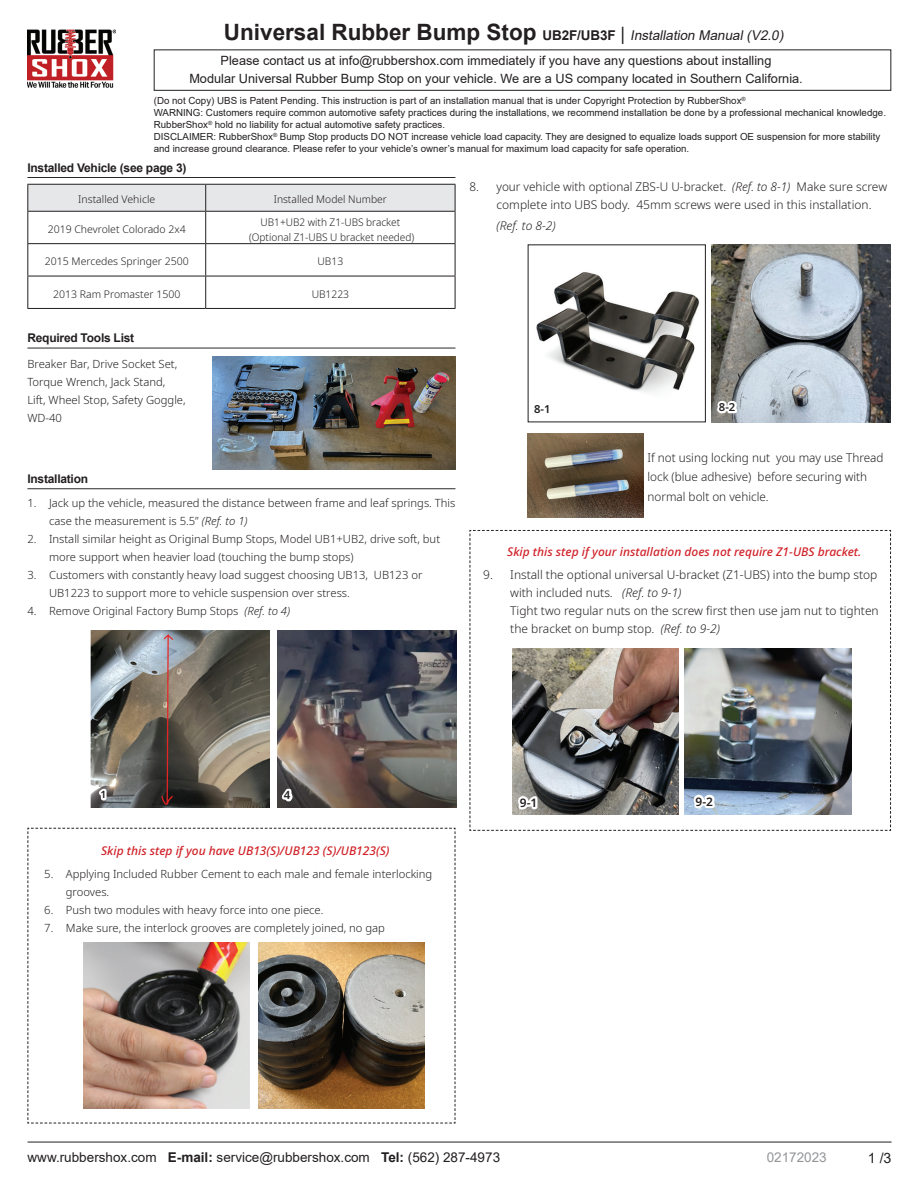
<style>
.page{position:relative;width:918px;height:1188px;background:#fff}
.page>*{position:absolute;margin:0;border:0;box-sizing:border-box;transform-origin:0 0}
.t1{font:14.25px "Arial";color:#231f20}
.t2{font:13.5px "Arial";color:#231f20}
.t3{font:italic 13.5px "Arial";color:#231f20}
.t4{font:13.5px "Arial";color:#939598}
.t5{font:12.75px/18px "Arial";color:#231f20;text-align:center}
.t6{font:300 12px/18px "Noto Sans";color:#231f20}
.t7{font:italic 500 12px "Noto Sans";color:#d1232a}
.t8{font:700 12px "Arial";letter-spacing:-.02em;color:#231f20}
.t9{font:italic 300 12px "Noto Sans";color:#231f20}
.t10{font:600 12px "Noto Sans";color:#231f20}
.t11{font:600 11.55px "Noto Sans";color:#231f20}
.t12{font:300 11.25px/18px "Noto Sans";color:#231f20}
.t13{font:600 11.25px "Noto Sans";color:#231f20}
.t14{font:300 10.5px "Noto Sans";color:#231f20}
.t15{font:300 10.5px/15px "Noto Sans";color:#231f20;text-align:center;scale:.96 1}
.t16{font:600 10.2px "Noto Sans";color:#231f20}
.t17{font:9.75px/12px "Arial";color:#231f20}
.s1{font-weight:700;font-style:normal;font-size:22.5px}
.s2{font-weight:700;font-style:normal}
.s3{font-style:normal;font-size:18px}
.s4{font-style:italic}
.s5{font-weight:700}
</style>
<div class="page">
<hr style="left:28px;top:1142px;width:864px;height:1px;background:#231f20">
<div style="left:154px;top:49px;width:737px;height:42px;border:1px solid #231f20"></div>
<img style="left:27px;top:29px;width:89px;height:59px">
<img style="left:213px;top:357px;width:242px;height:112px">
<hr style="left:27px;top:177px;width:428px;height:1px;background:#2b292a">
<hr style="left:27px;top:348px;width:428px;height:1px;background:#2b292a">
<hr style="left:27px;top:488px;width:428px;height:1px;background:#2b292a">
<hr style="left:27px;top:212px;width:1px;height:31px;background:#231f20">
<hr style="left:205px;top:212px;width:1px;height:31px;background:#231f20">
<hr style="left:455px;top:212px;width:1px;height:31px;background:#231f20">
<hr style="left:27px;top:243px;width:179px;height:1px;background:#231f20">
<hr style="left:27px;top:244px;width:1px;height:32px;background:#231f20">
<hr style="left:206px;top:243px;width:249px;height:1px;background:#231f20">
<hr style="left:205px;top:244px;width:1px;height:32px;background:#231f20">
<hr style="left:455px;top:244px;width:1px;height:32px;background:#231f20">
<hr style="left:27px;top:276px;width:179px;height:1px;background:#231f20">
<hr style="left:27px;top:276px;width:1px;height:32px;background:#231f20">
<hr style="left:206px;top:276px;width:249px;height:1px;background:#231f20">
<hr style="left:205px;top:276px;width:1px;height:32px;background:#231f20">
<hr style="left:455px;top:276px;width:1px;height:32px;background:#231f20">
<hr style="left:27px;top:308px;width:179px;height:1px;background:#231f20">
<hr style="left:206px;top:308px;width:249px;height:1px;background:#231f20">
<svg style="left:27px;top:184px;width:429px;height:27px;background:#dddee0"></svg>
<hr style="left:27px;top:211px;width:179px;height:1px;background:#231f20">
<hr style="left:206px;top:211px;width:249px;height:1px;background:#231f20">
<img style="left:90px;top:630px;width:180px;height:178px">
<img style="left:277px;top:630px;width:180px;height:178px">
<svg style="left:95px;top:786px;width:14px;height:17px"></svg>
<svg style="left:279px;top:787px;width:16px;height:17px"></svg>
<svg style="left:27px;top:827px;width:429px;height:297px"></svg>
<img style="left:536px;top:272px;width:163px;height:120px">
<img style="left:711px;top:245px;width:180px;height:177px">
<svg style="left:714px;top:397px;width:26px;height:20px"></svg>
<img style="left:528px;top:433px;width:115px;height:84px">
<img style="left:469px;top:530px;width:422px;height:301px">
<p class="t3" style="left:224px;top:26px;width:564px"><span class="s1">Universal Rubber Bump Stop</span> <span class="s2">UB2F/UB3F</span> <span class="s3">|</span> Installation Manual(V2.0)</p>
<p class="t5" style="left:189px;top:51px;width:615px">Please contact us at info@rubbershox.com immediately if you have any questions about installing<br>Modular Universal Rubber Bump Stop on your vehicle. We are a US company located in Southern California.</p>
<p class="t17" style="left:154px;top:94px;width:734px">(Do not Copy) UBS is Patent Pending. This instruction is part of an installation manual that is under Copyright Protection by RubberShox<sup>®<br></sup>WARNING: Customers require common automotive safety practices during the installations, we recommend installation be done by a professional mechanical knowledge.<br>RubberShox<sup>®</sup> hold no liability for actual automotive safety practices.<br>DISCLAIMER: RubberShox<sup>®</sup> Bump Stop products DO NOT increase vehicle load capacity. They are designed to equalize loads support OE suspension for more stability and increase ground clearance. Please refer to your vehicle’s owner’s manual for maximum load capacity for safe operation.</p>
<p class="t8" style="left:27px;top:159px;width:161px">Installed Vehicle (see page 3)</p>
<p class="t14" style="left:78px;top:192px;width:78px">Installed Vehicle</p>
<p class="t14" style="left:274px;top:192px;width:115px">Installed Model Number</p>
<p class="t14" style="left:48px;top:222px;width:140px">2019 Chevrolet Colorado 2x4</p>
<p class="t15" style="left:249px;top:215px;width:174px">UB1+UB2 with Z1-UBS bracket (Optional Z1-UBS U bracket needed)</p>
<p class="t14" style="left:45px;top:254px;width:145px">2015 Mercedes Springer 2500</p>
<p class="t14" style="left:318px;top:254px;width:27px">UB13</p>
<p class="t14" style="left:53px;top:287px;width:129px">2013 Ram Promaster 1500</p>
<p class="t14" style="left:312px;top:287px;width:39px">UB1223</p>
<p class="t8" style="left:27px;top:330px;width:108px">Required Tools List</p>
<p class="t12" style="left:27px;top:355px;width:160px">Breaker Bar, Drive Socket Set,<br>Torque Wrench, Jack Stand,<br>Lift, Wheel Stop, Safety Goggle,<br>WD-40</p>
<p class="t6" style="left:496px;top:177px;width:392px;text-indent:-27px">8. your vehicle with optional ZBS-U U-bracket. <span class="s4">(Ref. to 8-1)</span> Make sure screw complete into UBS body. 45mm screws were used in this installation.</p>
<p class="t9" style="left:496px;top:217px;width:61px">(Ref. to 8-2)</p>
<p class="t13" style="left:534px;top:401px;width:18px">8-1</p>
<p class="t13" style="left:719px;top:399px;width:18px">8-2</p>
<p class="t6" style="left:647px;top:448px;width:238px;line-height:19.5px">If not using locking nut you may use Thread lock (blue adhesive) before securing with normal bolt on vehicle.</p>
<p class="t8" style="left:27px;top:470px;width:62px">Installation</p>
<p class="t12" style="left:49px;top:494px;width:408px;text-indent:-22px">1. Jack up the vehicle, measured the distance between frame and leaf springs. This case the measurement is 5.5” <span class="s4">(Ref. to 1)</span></p>
<p class="t12" style="left:49px;top:530px;width:393px;text-indent:-22px">2. Install similar height as Original Bump Stops, Model UB1+UB2, drive soft, but more support when heavier load (touching the bump stops)</p>
<p class="t12" style="left:49px;top:566px;width:375px;text-indent:-22px">3. Customers with constantly heavy load suggest choosing UB13, UB123 or<br>UB1223 to support more to vehicle suspension over stress.</p>
<p class="t12" style="left:27px;top:602px;width:264px">4. Remove Original Factory Bump Stops <span class="s4">(Ref. to 4)</span></p>
<p class="t7" style="left:507px;top:543px;width:356px">Skip this step if your installation does not require Z1-UBS bracket.</p>
<p class="t6" style="left:510px;top:566px;width:370px;text-indent:-27px">9. Install the optional universal U-bracket (Z1-UBS) into the bump stop with included nuts. <span class="s4">(Ref. to 9-1)<br></span>Tight two regular nuts on the screw first then use jam nut to tighten the bracket on bump stop. <span class="s4">(Ref. to 9-2)</span></p>
<p class="t16" style="left:100px;top:787px;width:7px">1</p>
<p class="t11" style="left:284px;top:787px;width:8px">4</p>
<p class="t7" style="left:101px;top:842px;width:290px">Skip this step if you have UB13(S)/UB123 (S)/UB123(S)</p>
<p class="t12" style="left:66px;top:865px;width:368px;text-indent:-22px">5. Applying Included Rubber Cement to each male and female interlocking grooves.</p>
<p class="t12" style="left:44px;top:901px;width:281px">6. Push two modules with heavy force into one piece.</p>
<p class="t12" style="left:44px;top:919px;width:342px">7. Make sure, the interlock grooves are completely joined, no gap</p>
<p class="t10" style="left:520px;top:794px;width:19px">9-1</p>
<p class="t10" style="left:696px;top:793px;width:19px">9-2</p>
<p class="t2" style="left:28px;top:1148px;width:474px">www.rubbershox.com <span class="s5">E-mail:</span> service@rubbershox.com <span class="s5">Tel:</span> (562) 287-4973</p>
<p class="t4" style="left:767px;top:1148px;width:62px">02172023</p>
<p class="t1" style="left:868px;top:1148px;width:25px">1 /3</p>
</div>
